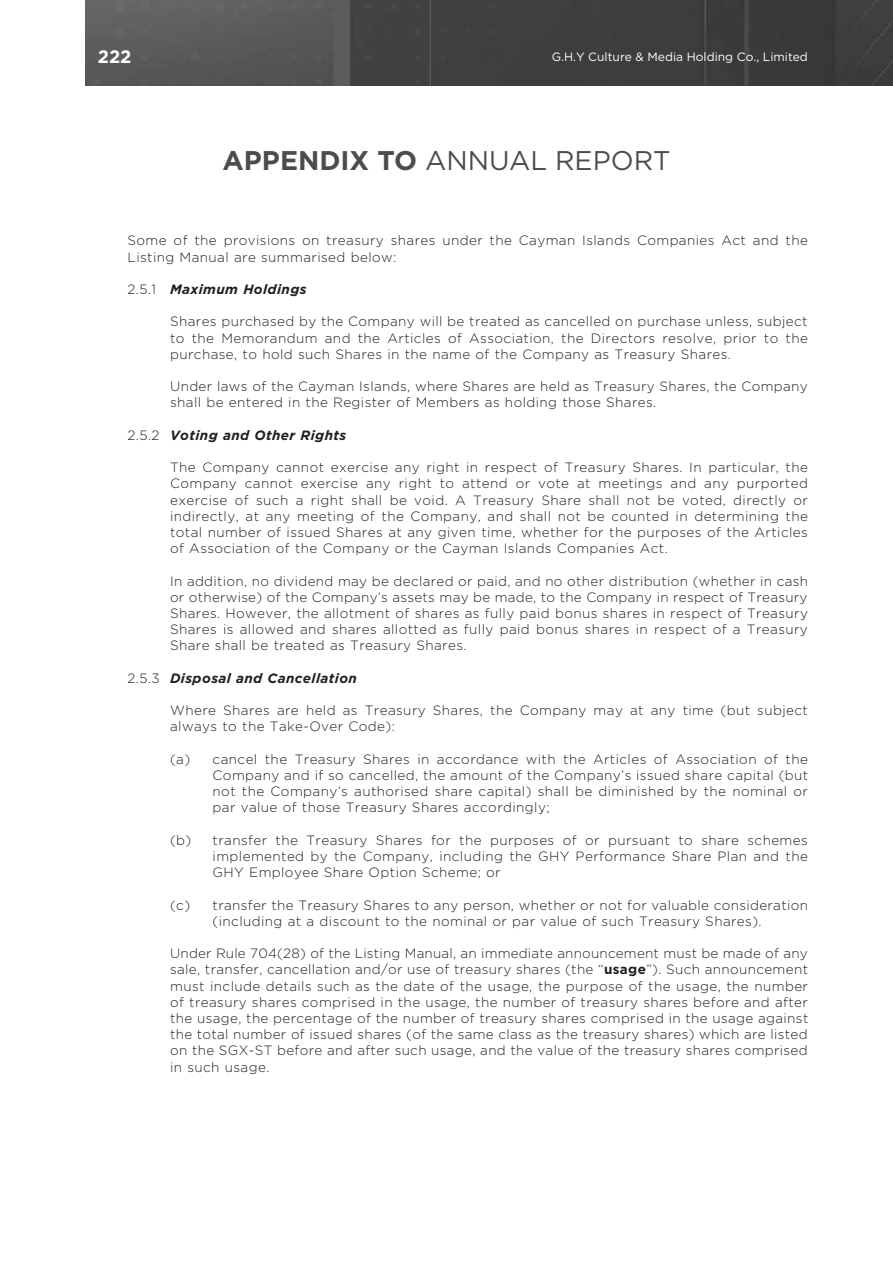
<style>
.page{position:relative;width:893px;height:1263px;background:#fff}
.page>*{position:absolute;margin:0;border:0;box-sizing:border-box;transform-origin:0 0}
.t1{font:27px "Gotham";color:#4b4c4d}
.t2{font:700 18px "Gotham";color:#fff}
.t3{font:300 13.5px/16.2px "Gotham";letter-spacing:.03em;color:#231f20;text-align:justify}
.t4{font:italic 700 13.5px "Gotham";letter-spacing:.03em;color:#231f20}
.t5{font:12px "Gotham";color:#fff}
.s1{font-weight:700}
.s2{font-weight:300;font-style:normal}
</style>
<div class="page">
<img style="left:85px;top:0;width:808px;height:85px">
<h2 class="t2" style="left:98px;top:44px;width:35px">222</h2>
<p class="t5" style="left:552px;top:49px;width:258px">G.H.Y Culture &amp; Media Holding Co., Limited</p>
<h1 class="t1" style="left:223px;top:144px;width:449px"><span class="s1">APPENDIX TO</span> ANNUAL REPORT</h1>
<p class="t3" style="left:128px;top:232px;width:682px">Some of the provisions on treasury shares under the Cayman Islands Companies Act and the<br>Listing Manual are summarised below:</p>
<p class="t4" style="left:128px;top:281px;width:181px"><span class="s2">2.5.1</span> Maximum Holdings</p>
<p class="t3" style="left:170px;top:313px;width:639px">Shares purchased by the Company will be treated as cancelled on purchase unless, subject to the Memorandum and the Articles of Association, the Directors resolve, prior to the purchase, to hold such Shares in the name of the Company as Treasury Shares.</p>
<p class="t3" style="left:170px;top:378px;width:639px">Under laws of the Cayman Islands, where Shares are held as Treasury Shares, the Company shall be entered in the Register of Members as holding those Shares.</p>
<p class="t4" style="left:128px;top:427px;width:220px"><span class="s2">2.5.2</span> Voting and Other Rights</p>
<p class="t3" style="left:170px;top:459px;width:639px">The Company cannot exercise any right in respect of Treasury Shares. In particular, the Company cannot exercise any right to attend or vote at meetings and any purported exercise of such a right shall be void. A Treasury Share shall not be voted, directly or indirectly, at any meeting of the Company, and shall not be counted in determining the total number of issued Shares at any given time, whether for the purposes of the Articles of Association of the Company or the Cayman Islands Companies Act.</p>
<p class="t3" style="left:170px;top:572px;width:640px">In addition, no dividend may be declared or paid, and no other distribution (whether in cash or otherwise) of the Company’s assets may be made, to the Company in respect of Treasury Shares. However, the allotment of shares as fully paid bonus shares in respect of Treasury Shares is allowed and shares allotted as fully paid bonus shares in respect of a Treasury Share shall be treated as Treasury Shares.</p>
<p class="t4" style="left:128px;top:670px;width:231px"><span class="s2">2.5.3</span> Disposal and Cancellation</p>
<p class="t3" style="left:170px;top:702px;width:639px">Where Shares are held as Treasury Shares, the Company may at any time (but subject always to the Take-Over Code):</p>
<p class="t3" style="left:213px;top:751px;width:597px;text-indent:-43px">(a) cancel the Treasury Shares in accordance with the Articles of Association of the Company and if so cancelled, the amount of the Company’s issued share capital (but not the Company’s authorised share capital) shall be diminished by the nominal or par value of those Treasury Shares accordingly;</p>
<p class="t3" style="left:213px;top:832px;width:597px;text-indent:-43px">(b) transfer the Treasury Shares for the purposes of or pursuant to share schemes implemented by the Company, including the GHY Performance Share Plan and the GHY Employee Share Option Scheme; or</p>
<p class="t3" style="left:170px;top:896px;width:639px;text-align:center">(c) transfer the Treasury Shares to any person, whether or not for valuable consideration (including at a discount to the nominal or par value of such Treasury Shares).</p>
<p class="t3" style="left:170px;top:945px;width:640px">Under Rule 704(28) of the Listing Manual, an immediate announcement must be made of any sale, transfer, cancellation and/or use of treasury shares (the “<span class="s1">usage</span>”). Such announcement must include details such as the date of the usage, the purpose of the usage, the number of treasury shares comprised in the usage, the number of treasury shares before and after the usage, the percentage of the number of treasury shares comprised in the usage against the total number of issued shares (of the same class as the treasury shares) which are listed on the SGX-ST before and after such usage, and the value of the treasury shares comprised in such usage.</p>
</div>
